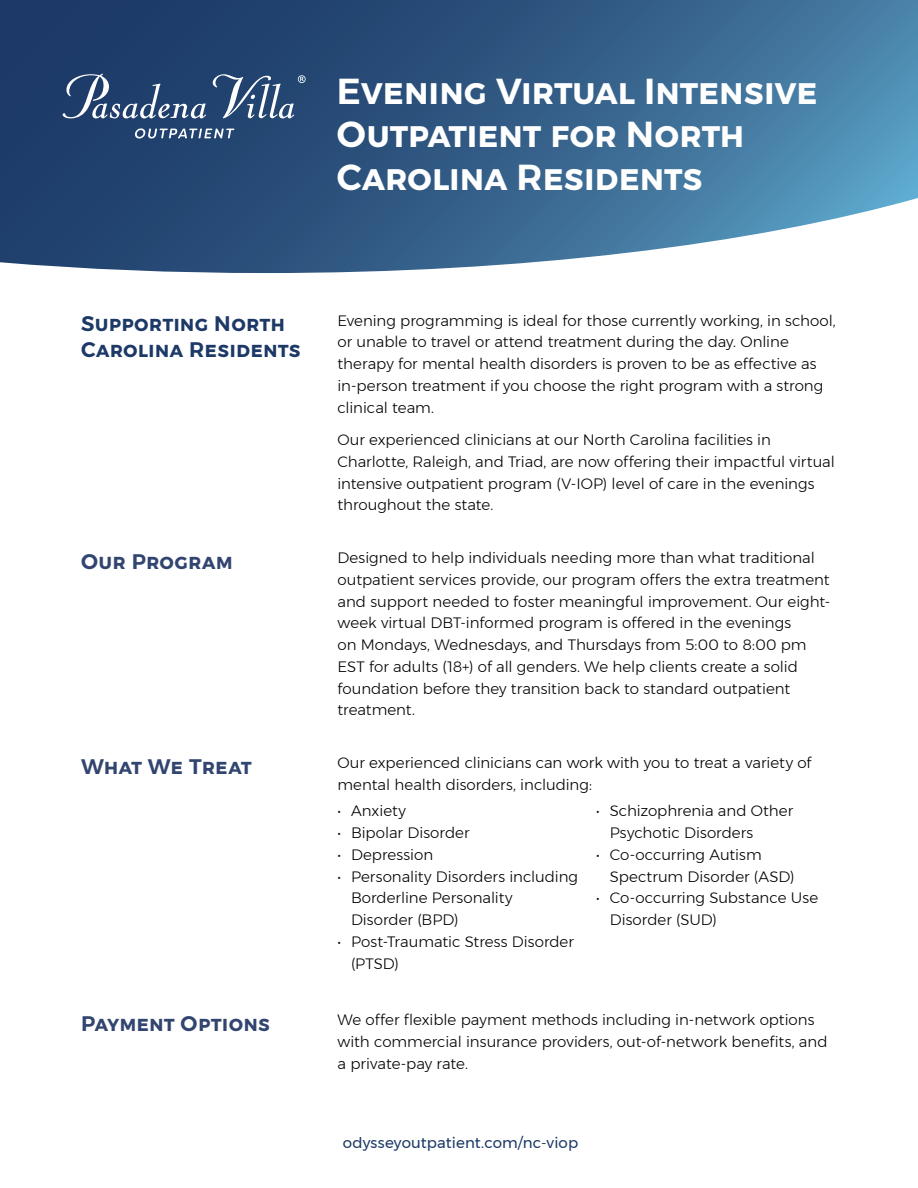
<style>
.page{position:relative;width:918px;height:1188px;background:#fff}
.page>*{position:absolute;margin:0;border:0;box-sizing:border-box;transform-origin:0 0}
.t1{font:600 36px/43.2px "Montserrat";letter-spacing:-.01em;color:#fff}
.t2{font:600 21px "Montserrat";letter-spacing:.01em;color:#324570}
.t3{font:600 21px/25.2px "Montserrat";letter-spacing:.01em;color:#1c3967}
.t4{font:300 15px/21.8px "Montserrat";color:#000}
.t5{font:15px "Montserrat";letter-spacing:.005em;color:#1c3967}
</style>
<div class="page">
<svg style="left:0;top:0;width:918px;height:273px;background:#40678e"></svg>
<svg style="left:63px;top:74px;width:143px;height:44px;background:#466085"></svg>
<svg style="left:213px;top:74px;width:93px;height:44px;background:#4d688c"></svg>
<svg style="left:135px;top:128px;width:99px;height:11px"></svg>
<h1 class="t1" style="left:337px;top:70px;width:482px">Evening Virtual Intensive<br>Outpatient for North<br>Carolina Residents</h1>
<h2 class="t3" style="left:81px;top:311px;width:221px">Supporting North<br>Carolina Residents</h2>
<p class="t4" style="left:338px;top:309px;width:500px">Evening programming is ideal for those currently working, in school, or unable to travel or attend treatment during the day. Online therapy for mental health disorders is proven to be as effective as in-person treatment if you choose the right program with a strong clinical team.</p>
<p class="t4" style="left:338px;top:429px;width:499px">Our experienced clinicians at our North Carolina facilities in Charlotte, Raleigh, and Triad, are now offering their impactful virtual intensive outpatient program (V-IOP) level of care in the evenings throughout the state.</p>
<p class="t4" style="left:338px;top:547px;width:494px">Designed to help individuals needing more than what traditional outpatient services provide, our program offers the extra treatment and support needed to foster meaningful improvement. Our eight&shy;week virtual DBT-informed program is offered in the evenings<br>on Mondays, Wednesdays, and Thursdays from 5:00 to 8:00 pm EST for adults (18+) of all genders. We help clients create a solid foundation before they transition back to standard outpatient treatment.</p>
<h2 class="t2" style="left:81px;top:545px;width:154px">Our Program</h2>
<h2 class="t2" style="left:81px;top:750px;width:172px">What We Treat</h2>
<p class="t4" style="left:338px;top:751px;width:475px">Our experienced clinicians can work with you to treat a variety of mental health disorders, including:</p>
<p class="t4" style="left:338px;top:800px;width:70px">• Anxiety</p>
<p class="t4" style="left:338px;top:822px;width:133px">• Bipolar Disorder</p>
<p class="t4" style="left:338px;top:843px;width:97px">• Depression</p>
<p class="t4" style="left:351px;top:865px;width:229px;text-indent:-14px">• Personality Disorders including<br>Borderline Personality<br>Disorder (BPD)</p>
<p class="t4" style="left:351px;top:930px;width:224px;text-indent:-14px">• Post-Traumatic Stress Disorder (PTSD)</p>
<p class="t4" style="left:610px;top:800px;width:185px;text-indent:-14px">• Schizophrenia and Other<br>Psychotic Disorders</p>
<p class="t4" style="left:610px;top:843px;width:186px;text-indent:-14px">• Co-occurring Autism<br>Spectrum Disorder (ASD)</p>
<p class="t4" style="left:610px;top:887px;width:210px;text-indent:-14px">• Co-occurring Substance Use<br>Disorder (SUD)</p>
<h2 class="t2" style="left:81px;top:1007px;width:191px">Payment Options</h2>
<p class="t4" style="left:338px;top:1009px;width:492px">We offer flexible payment methods including in-network options with commercial insurance providers, out-of-network benefits, and a private-pay rate.</p>
<p class="t5" style="left:343px;top:1131px;width:237px">odysseyoutpatient.com/nc-viop</p>
</div>
